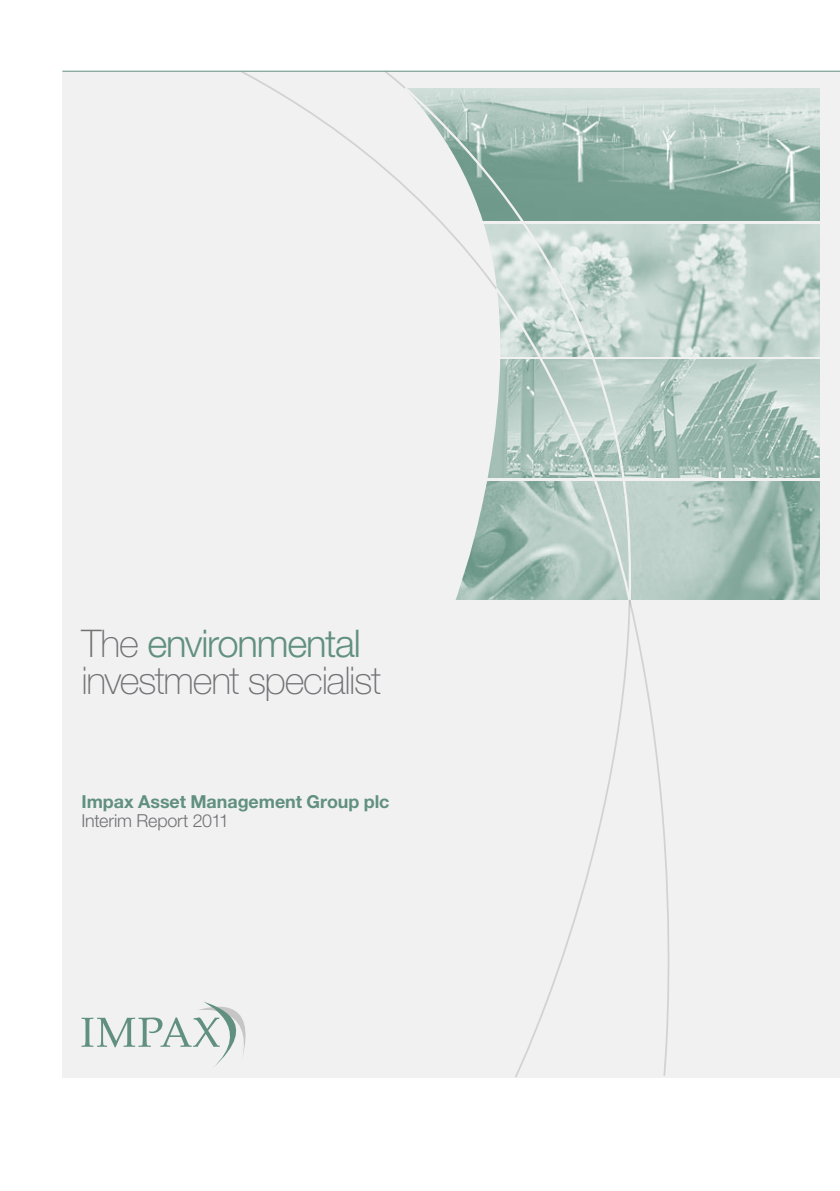
<style>
.page{position:relative;width:840px;height:1191px;background:#fff}
.page>*{position:absolute;margin:0;border:0;box-sizing:border-box;transform-origin:0 0}
.t1{font:100 38.2px/37px "Helvetica Neue LT Std";letter-spacing:-.04em;color:#717074}
.t2{font:700 17.8px "Helvetica Neue LT Std";color:#619080}
.t3{font:300 17.8px "Helvetica Neue LT Std";letter-spacing:-.01em;color:#717074}
.s1{font-weight:300;color:#619080}
</style>
<div class="page">
<div style="left:62px;top:71px;width:777px;height:1006px;background:#f1f1f1"></div>
<img style="left:702px;top:224px;width:117px;height:132px">
<img style="left:702px;top:89px;width:117px;height:132px">
<img style="left:702px;top:359px;width:117px;height:119px">
<img style="left:702px;top:481px;width:117px;height:118px">
<svg style="left:81px;top:1001px;width:158px;height:66px"></svg>
<svg style="left:239px;top:70px;width:463px;height:1007px"></svg>
<hr style="left:62px;top:71px;width:777px;height:1px;background:#619080">
<svg style="left:401px;top:84px;width:230px;height:518px"></svg>
<svg style="left:492px;top:285px;width:140px;height:318px;background:#bacec7"></svg>
<p class="t1" style="left:81px;top:625px;width:301px">The <span class="s1">environmental </span>investment specialist</p>
<p class="t2" style="left:81px;top:790px;width:309px">Impax Asset Management Group plc</p>
<p class="t3" style="left:81px;top:809px;width:149px">Interim Report 2011</p>
</div>
